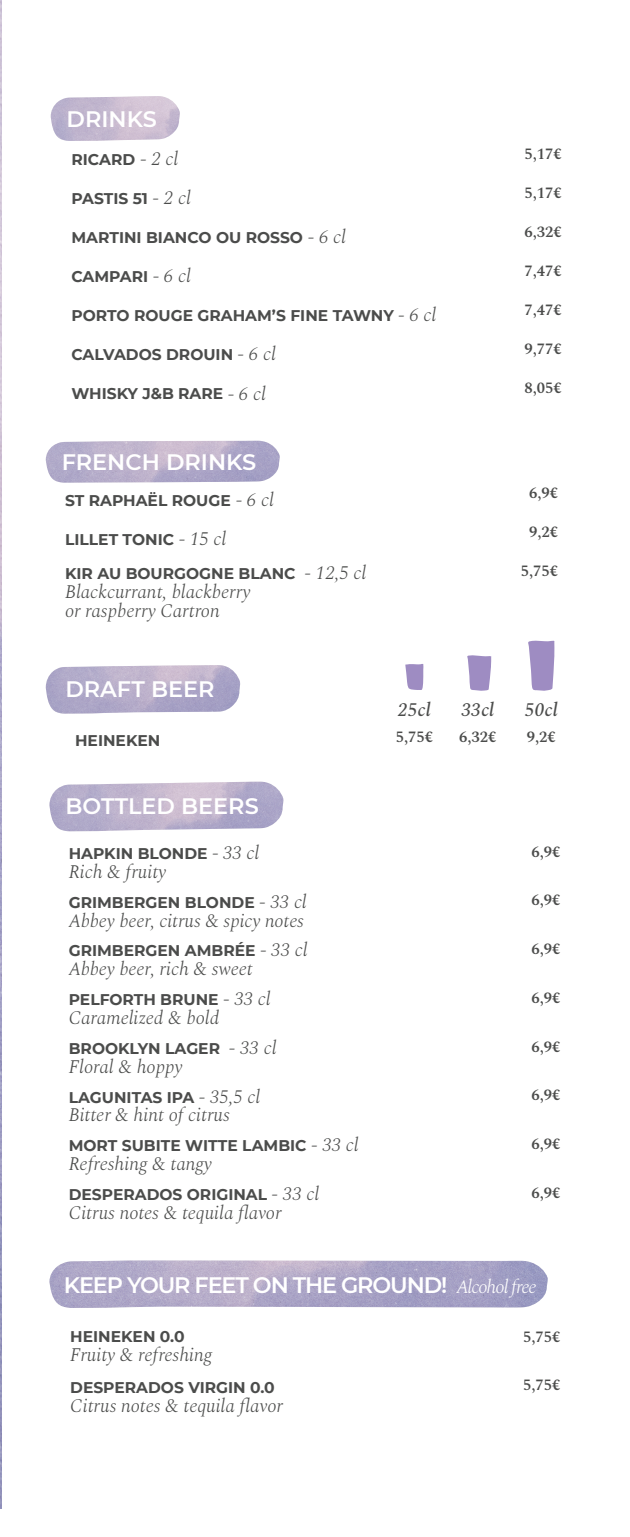
<style>
.page{position:relative;width:630px;height:1537px;background:#fff}
.page>*{position:absolute;margin:0;border:0;box-sizing:border-box;transform-origin:0 0}
.t1{font:600 22.4px "Montserrat";color:#fff}
.t2{font:600 22.4px "Montserrat";letter-spacing:-.05em;color:#fff}
.t3{font:italic 300 19px/19px "Spectral";color:#4b4c4b}
.t4{font:italic 500 19px "Spectral";color:#4b4c4b}
.t5{font:italic 300 18.8px "Spectral";color:#4b4c4b}
.t6{font:700 15.4px "Montserrat";color:#4b4c4b}
.t7{font:600 15.4px "Spectral";color:#4b4c4b}
.s1{font-family:"Spectral";font-weight:300;font-style:italic;font-size:19px}
.s2{font-size:19px}
.s3{font-family:"Spectral";font-weight:300;font-style:italic;font-size:18.8px}
</style>
<div class="page">
<img style="left:0;top:0;width:2px;height:1508px">
<img style="left:51px;top:96px;width:129px;height:45px">
<img style="left:46px;top:441px;width:234px;height:42px">
<img style="left:46px;top:665px;width:194px;height:48px">
<img style="left:49px;top:781px;width:234px;height:50px">
<img style="left:49px;top:1260px;width:499px;height:47px">
<svg style="left:405px;top:664px;width:18px;height:26px"></svg>
<svg style="left:467px;top:655px;width:24px;height:36px"></svg>
<svg style="left:528px;top:640px;width:26px;height:51px"></svg>
<h1 class="t1" style="left:67px;top:103px;width:92px">DRINKS</h1>
<p class="t6" style="left:71px;top:149px;width:108px">RICARD <span class="s1">- 2 cl</span></p>
<p class="t7" style="left:524px;top:142px;width:39px">5,17€</p>
<p class="t6" style="left:71px;top:188px;width:121px">PASTIS 51 <span class="s1">- 2 cl</span></p>
<p class="t7" style="left:524px;top:181px;width:39px">5,17€</p>
<p class="t6" style="left:71px;top:227px;width:276px">MARTINI BIANCO OU ROSSO <span class="s1">- 6 cl</span></p>
<p class="t7" style="left:524px;top:220px;width:39px">6,32€</p>
<p class="t6" style="left:71px;top:266px;width:121px">CAMPARI <span class="s1">- 6 cl</span></p>
<p class="t7" style="left:524px;top:259px;width:39px">7,47€</p>
<p class="t6" style="left:71px;top:305px;width:366px">PORTO ROUGE GRAHAM’S FINE TAWNY <span class="s1">- 6 cl</span></p>
<p class="t7" style="left:524px;top:298px;width:39px">7,47€</p>
<p class="t6" style="left:71px;top:344px;width:206px">CALVADOS DROUIN <span class="s1">- 6 cl</span></p>
<p class="t7" style="left:524px;top:337px;width:39px">9,77€</p>
<p class="t6" style="left:71px;top:383px;width:196px">WHISKY J&amp;B RARE <span class="s1">- 6 cl</span></p>
<p class="t7" style="left:524px;top:376px;width:39px">8,05€</p>
<h1 class="t1" style="left:62px;top:446px;width:196px">FRENCH DRINKS</h1>
<p class="t6" style="left:65px;top:489px;width:210px">ST RAPHAËL ROUGE <span class="s1">- 6 cl</span></p>
<p class="t7" style="left:529px;top:481px;width:30px">6,9€</p>
<p class="t6" style="left:65px;top:528px;width:163px">LILLET TONIC <span class="s1">- 15 cl</span></p>
<p class="t7" style="left:529px;top:520px;width:30px">9,2€</p>
<p class="t6" style="left:65px;top:562px;width:302px">KIR AU BOURGOGNE BLANC <span class="s1">- 12,5 cl</span></p>
<p class="t3" style="left:65px;top:581px;width:187px">Blackcurrant, blackberry or raspberry Cartron</p>
<p class="t7" style="left:520px;top:559px;width:39px">5,75€</p>
<h1 class="t1" style="left:65px;top:673px;width:150px">DRAFT BEER</h1>
<p class="t4" style="left:398px;top:696px;width:34px">25cl</p>
<p class="t4" style="left:461px;top:696px;width:34px">33cl</p>
<p class="t4" style="left:524px;top:696px;width:34px">50cl</p>
<p class="t6" style="left:75px;top:729px;width:87px">HEINEKEN</p>
<p class="t7" style="left:395px;top:726px;width:39px">5,75€</p>
<p class="t7" style="left:459px;top:726px;width:39px">6,32€</p>
<p class="t7" style="left:526px;top:726px;width:30px">9,2€</p>
<h1 class="t1" style="left:65px;top:790px;width:195px">BOTTLED BEERS</h1>
<p class="t6" style="left:69px;top:842px;width:192px">HAPKIN BLONDE <span class="s1">- 33 cl</span></p>
<p class="t3" style="left:69px;top:860px;width:99px">Rich &amp; fruity</p>
<p class="t7" style="left:531px;top:840px;width:30px">6,9€</p>
<p class="t6" style="left:69px;top:891px;width:239px">GRIMBERGEN BLONDE <span class="s1">- 33 cl</span></p>
<p class="t5" style="left:69px;top:906px;width:237px">Abbey beer, citrus &amp; spicy notes</p>
<p class="t7" style="left:531px;top:889px;width:30px">6,9€</p>
<p class="t6" style="left:69px;top:939px;width:240px">GRIMBERGEN AMBRÉE <span class="s1">- 33 cl</span></p>
<p class="t5" style="left:69px;top:955px;width:185px">Abbey beer, <span class="s2">rich &amp; sweet</span></p>
<p class="t7" style="left:531px;top:937px;width:30px">6,9€</p>
<p class="t6" style="left:69px;top:988px;width:203px">PELFORTH BRUNE <span class="s1">- 33 cl</span></p>
<p class="t3" style="left:69px;top:1006px;width:152px">Caramelized &amp; bold</p>
<p class="t7" style="left:531px;top:986px;width:30px">6,9€</p>
<p class="t6" style="left:69px;top:1037px;width:209px">BROOKLYN LAGER <span class="s1">- 33 cl</span></p>
<p class="t3" style="left:69px;top:1055px;width:115px">Floral &amp; hoppy</p>
<p class="t7" style="left:531px;top:1035px;width:30px">6,9€</p>
<p class="t6" style="left:69px;top:1086px;width:193px">LAGUNITAS IPA <span class="s1">-</span> <span class="s3">35,5 cl</span></p>
<p class="t3" style="left:69px;top:1104px;width:162px">Bitter &amp; hint of citrus</p>
<p class="t7" style="left:531px;top:1084px;width:30px">6,9€</p>
<p class="t6" style="left:69px;top:1134px;width:291px">MORT SUBITE WITTE LAMBIC <span class="s1">- 33 cl</span></p>
<p class="t3" style="left:69px;top:1153px;width:144px">Refreshing &amp; tangy</p>
<p class="t7" style="left:531px;top:1132px;width:30px">6,9€</p>
<p class="t6" style="left:69px;top:1183px;width:252px">DESPERADOS ORIGINAL <span class="s1">- 33 cl</span></p>
<p class="t3" style="left:69px;top:1201px;width:214px">Citrus notes &amp; tequila flavor</p>
<p class="t7" style="left:531px;top:1181px;width:30px">6,9€</p>
<h1 class="t2" style="left:64px;top:1268px;width:474px">KEEP YOUR FEET ON THE GROUND! <span class="s1">Alcohol free</span></h1>
<p class="t6" style="left:70px;top:1325px;width:116px">HEINEKEN 0.0</p>
<p class="t3" style="left:70px;top:1343px;width:143px">Fruity &amp; refreshing</p>
<p class="t6" style="left:70px;top:1376px;width:206px">DESPERADOS VIRGIN 0.0</p>
<p class="t3" style="left:70px;top:1395px;width:214px">Citrus notes &amp; tequila flavor</p>
<p class="t7" style="left:523px;top:1325px;width:39px">5,75€</p>
<p class="t7" style="left:523px;top:1373px;width:39px">5,75€</p>
</div>
